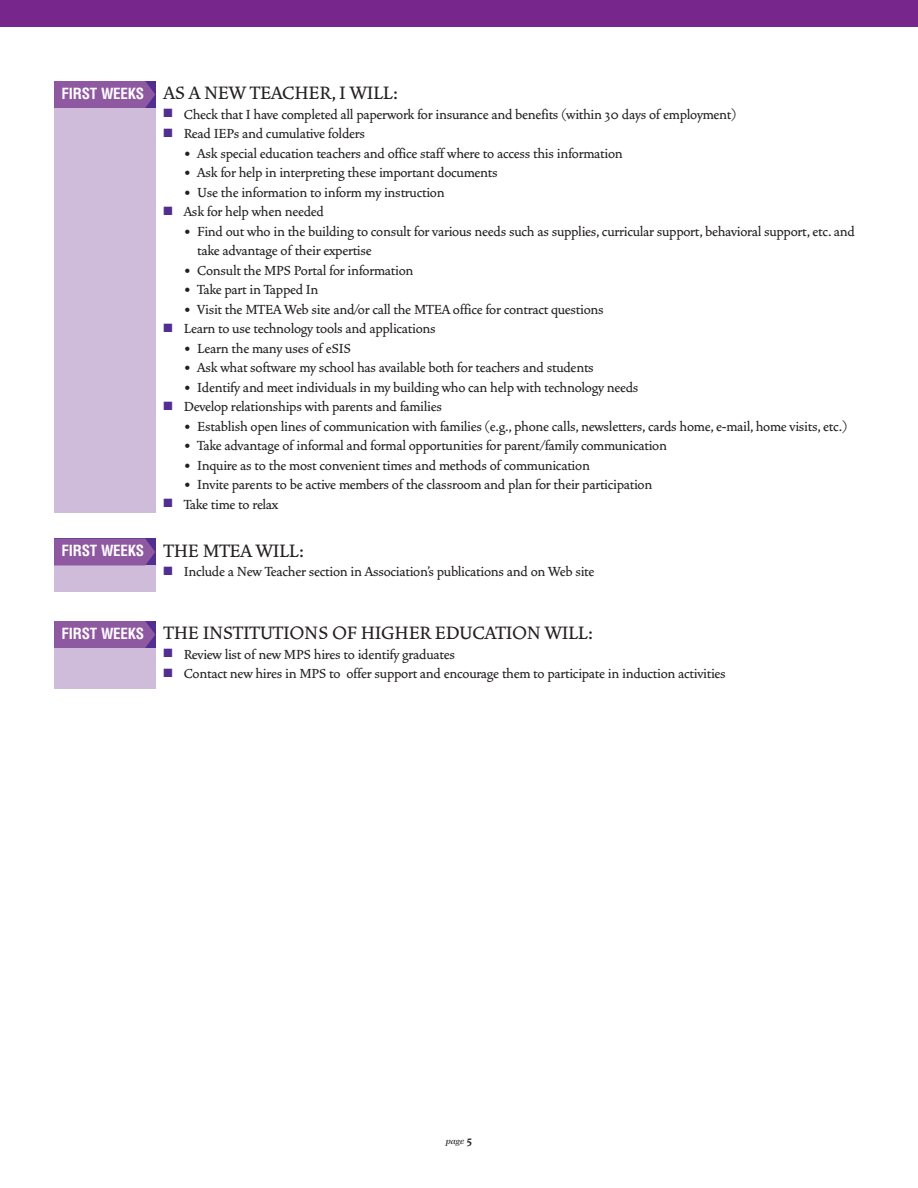
<style>
.page{position:relative;width:918px;height:1188px;background:#fff}
.page>*{position:absolute;margin:0;border:0;box-sizing:border-box;transform-origin:0 0}
.t1{font:500 22.5px "Vendetta";letter-spacing:-.015em;color:#231f20}
.t2{font:500 16.5px/19.5px "Vendetta";letter-spacing:-.015em;color:#231f20}
.t3{font:700 condensed 15px "Helvetica";letter-spacing:-.015em;color:#fff}
.t4{font:italic 500 9px "Veljovic";color:#231f20}
.s1{color:#522e91}
.s2{font-family:"Vendetta Bold Lining Figs";font-weight:400;font-style:normal;font-size:13.5px}
</style>
<div class="page">
<div style="left:0;top:0;width:918px;height:27px;background:#77278b"></div>
<div style="left:54px;top:538px;width:101px;height:54px;background:#cfbcdb"></div>
<svg style="left:54px;top:538px;width:101px;height:28px;background:#8c58a1"></svg>
<div style="left:54px;top:621px;width:101px;height:67px;background:#cfbcdb"></div>
<div style="left:54px;top:621px;width:101px;height:27px;background:#8f59a1"></div>
<div style="left:54px;top:81px;width:101px;height:432px;background:#cfbcdb"></div>
<div style="left:54px;top:81px;width:101px;height:27px;background:#8f59a1"></div>
<p class="t3" style="left:62px;top:88px;width:84px">FIRST WEEKS</p>
<h1 class="t1" style="left:164px;top:83px;width:236px">AS A NEW TEACHER, I WILL:</h1>
<p class="t2" style="left:164px;top:105px;width:574px"><span class="s1">■</span> Check that I have completed all paperwork for insurance and benefits (within 30 days of employment)</p>
<p class="t2" style="left:164px;top:125px;width:203px"><span class="s1">■</span> Read IEPs and cumulative folders</p>
<p class="t2" style="left:184px;top:144px;width:441px">• Ask special education teachers and office staff where to access this information</p>
<p class="t2" style="left:184px;top:164px;width:315px">• Ask for help in interpreting these important documents</p>
<p class="t2" style="left:184px;top:183px;width:262px">• Use the information to inform my instruction</p>
<p class="t2" style="left:164px;top:203px;width:162px"><span class="s1">■</span> Ask for help when needed</p>
<p class="t2" style="left:197px;top:222px;width:659px;text-indent:-14px">• Find out who in the building to consult for various needs such as supplies, curricular support, behavioral support, etc. and take advantage of their expertise</p>
<p class="t2" style="left:184px;top:261px;width:231px">• Consult the MPS Portal for information</p>
<p class="t2" style="left:184px;top:281px;width:136px">• Take part in Tapped In</p>
<p class="t2" style="left:184px;top:300px;width:422px">• Visit the MTEA Web site and/or call the MTEA office for contract questions</p>
<p class="t2" style="left:164px;top:320px;width:274px"><span class="s1">■</span> Learn to use technology tools and applications</p>
<p class="t2" style="left:184px;top:339px;width:169px">• Learn the many uses of eSIS</p>
<p class="t2" style="left:184px;top:359px;width:412px">• Ask what software my school has available both for teachers and students</p>
<p class="t2" style="left:184px;top:378px;width:456px">• Identify and meet individuals in my building who can help with technology needs</p>
<p class="t2" style="left:164px;top:398px;width:280px"><span class="s1">■</span> Develop relationships with parents and families</p>
<p class="t2" style="left:184px;top:417px;width:665px">• Establish open lines of communication with families (e.g., phone calls, newsletters, cards home, e-mail, home visits, etc.)</p>
<p class="t2" style="left:184px;top:437px;width:485px">• Take advantage of informal and formal opportunities for parent/family communication</p>
<p class="t2" style="left:184px;top:456px;width:408px">• Inquire as to the most convenient times and methods of communication</p>
<p class="t2" style="left:184px;top:476px;width:470px">• Invite parents to be active members of the classroom and plan for their participation</p>
<p class="t2" style="left:164px;top:495px;width:116px"><span class="s1">■</span> Take time to relax</p>
<p class="t3" style="left:62px;top:545px;width:84px">FIRST WEEKS</p>
<h1 class="t1" style="left:164px;top:541px;width:142px">THE MTEA WILL:</h1>
<p class="t2" style="left:164px;top:563px;width:433px"><span class="s1">■</span> Include a New Teacher section in Association’s publications and on Web site</p>
<p class="t3" style="left:62px;top:628px;width:84px">FIRST WEEKS</p>
<h1 class="t1" style="left:164px;top:623px;width:431px">THE INSTITUTIONS OF HIGHER EDUCATION WILL:</h1>
<p class="t2" style="left:164px;top:645px;width:293px"><span class="s1">■</span> Review list of new MPS hires to identify graduates</p>
<p class="t2" style="left:164px;top:665px;width:564px"><span class="s1">■</span> Contact new hires in MPS to offer support and encourage them to participate in induction activities</p>
<p class="t4" style="left:446px;top:1138px;width:28px">page <span class="s2">5</span></p>
</div>
